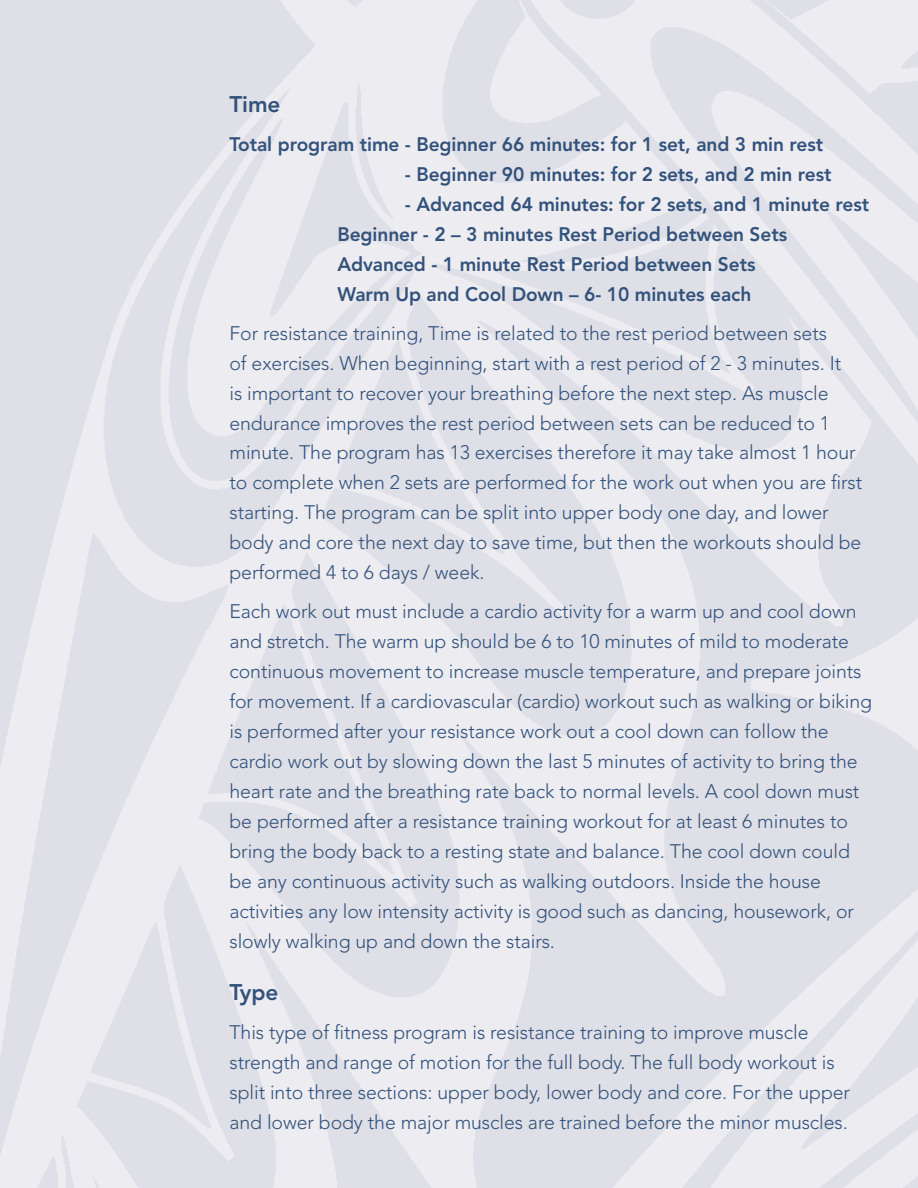
<style>
.page{position:relative;width:918px;height:1188px;background:#fff}
.page>*{position:absolute;margin:0;border:0;box-sizing:border-box;transform-origin:0 0}
.t1{font:800 22.5px "Avenir";letter-spacing:-.005em;color:#33527b}
.t2{font:300 19.5px/30px "Avenir";letter-spacing:-.005em;color:#33527b}
.t3{font:800 19.5px/30px "Avenir";letter-spacing:-.005em;color:#33527b}
</style>
<div class="page">
<img style="left:0;top:0;width:918px;height:1188px">
<p class="t1" style="left:230px;top:90px;width:52px">Time</p>
<p class="t3" style="left:230px;top:129px;width:595px">Total program time - Beginner 66 minutes: for 1 set, and 3 min rest</p>
<p class="t3" style="left:405px;top:159px;width:428px">- Beginner 90 minutes: for 2 sets, and 2 min rest</p>
<p class="t3" style="left:337px;top:189px;width:533px;text-indent:67px">- Advanced 64 minutes: for 2 sets, and 1 minute rest Beginner - 2 – 3 minutes Rest Period between Sets Advanced - 1 minute Rest Period between Sets<br>Warm Up and Cool Down – 6- 10 minutes each</p>
<p class="t2" style="left:230px;top:318px;width:634px">For resistance training, Time is related to the rest period between sets<br>of exercises. When beginning, start with a rest period of 2 - 3 minutes. It<br>is important to recover your breathing before the next step. As muscle endurance improves the rest period between sets can be reduced to 1 minute. The program has 13 exercises therefore it may take almost 1 hour to complete when 2 sets are performed for the work out when you are first starting. The program can be split into upper body one day, and lower body and core the next day to save time, but then the workouts should be performed 4 to 6 days / week.</p>
<p class="t2" style="left:230px;top:597px;width:644px">Each work out must include a cardio activity for a warm up and cool down and stretch. The warm up should be 6 to 10 minutes of mild to moderate continuous movement to increase muscle temperature, and prepare joints for movement. If a cardiovascular (cardio) workout such as walking or biking is performed after your resistance work out a cool down can follow the cardio work out by slowing down the last 5 minutes of activity to bring the heart rate and the breathing rate back to normal levels. A cool down must be performed after a resistance training workout for at least 6 minutes to bring the body back to a resting state and balance. The cool down could be any continuous activity such as walking outdoors. Inside the house activities any low intensity activity is good such as dancing, housework, or slowly walking up and down the stairs.</p>
<p class="t1" style="left:230px;top:979px;width:50px">Type</p>
<p class="t2" style="left:230px;top:1017px;width:622px">This type of fitness program is resistance training to improve muscle strength and range of motion for the full body. The full body workout is split into three sections: upper body, lower body and core. For the upper and lower body the major muscles are trained before the minor muscles.</p>
</div>
